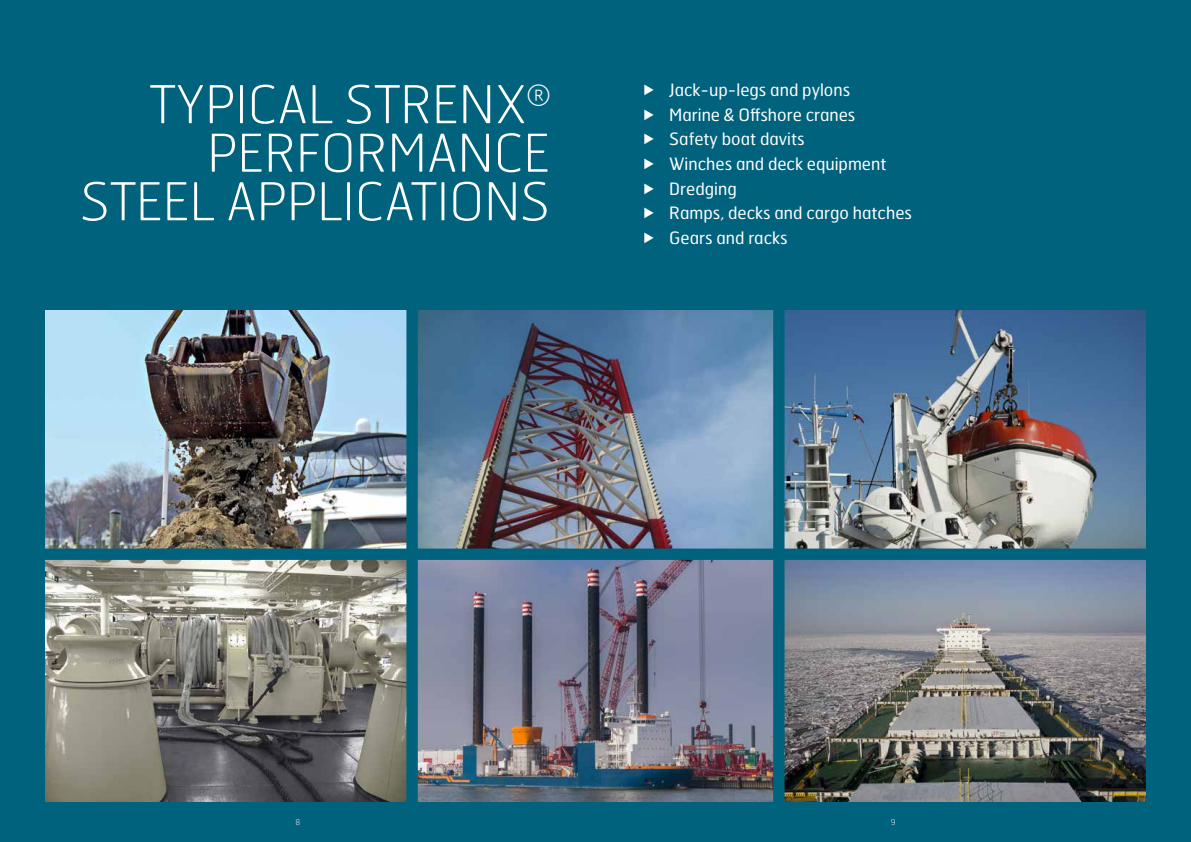
<style>
.page{position:relative;width:1191px;height:842px;background:#00627d}
.page>*{position:absolute;margin:0;border:0;box-sizing:border-box;transform-origin:0 0}
.t1{font:100 52px/48.5px "Hermes FB";color:#fff;text-align:right}
.t2{font:17px/24.7px "Hermes FB";color:#fff}
.t3{font:100 8px "Hermes FB";color:#fff}
</style>
<div class="page">
<img style="left:45px;top:310px;width:361px;height:239px">
<img style="left:418px;top:310px;width:727px;height:239px">
<img style="left:45px;top:560px;width:1100px;height:242px">
<div style="left:406px;top:298px;width:12px;height:517px;background:#00627d"></div>
<div style="left:773px;top:298px;width:11px;height:517px;background:#00627d"></div>
<h1 class="t1" style="left:80px;top:79px;width:471px">TYPICAL STRENX<sup>®<br></sup>PERFORMANCE<br>STEEL APPLICATIONS</h1>
<p class="t2" style="left:669px;top:77px;width:244px">Jack-up-legs and pylons<br>Marine &amp; Offshore cranes<br>Safety boat davits<br>Winches and deck equipment<br>Dredging<br>Ramps, decks and cargo hatches<br>Gears and racks</p>
<p class="t3" style="left:295px;top:817px;width:6px">8</p>
<p class="t3" style="left:890px;top:817px;width:6px">9</p>
</div>
